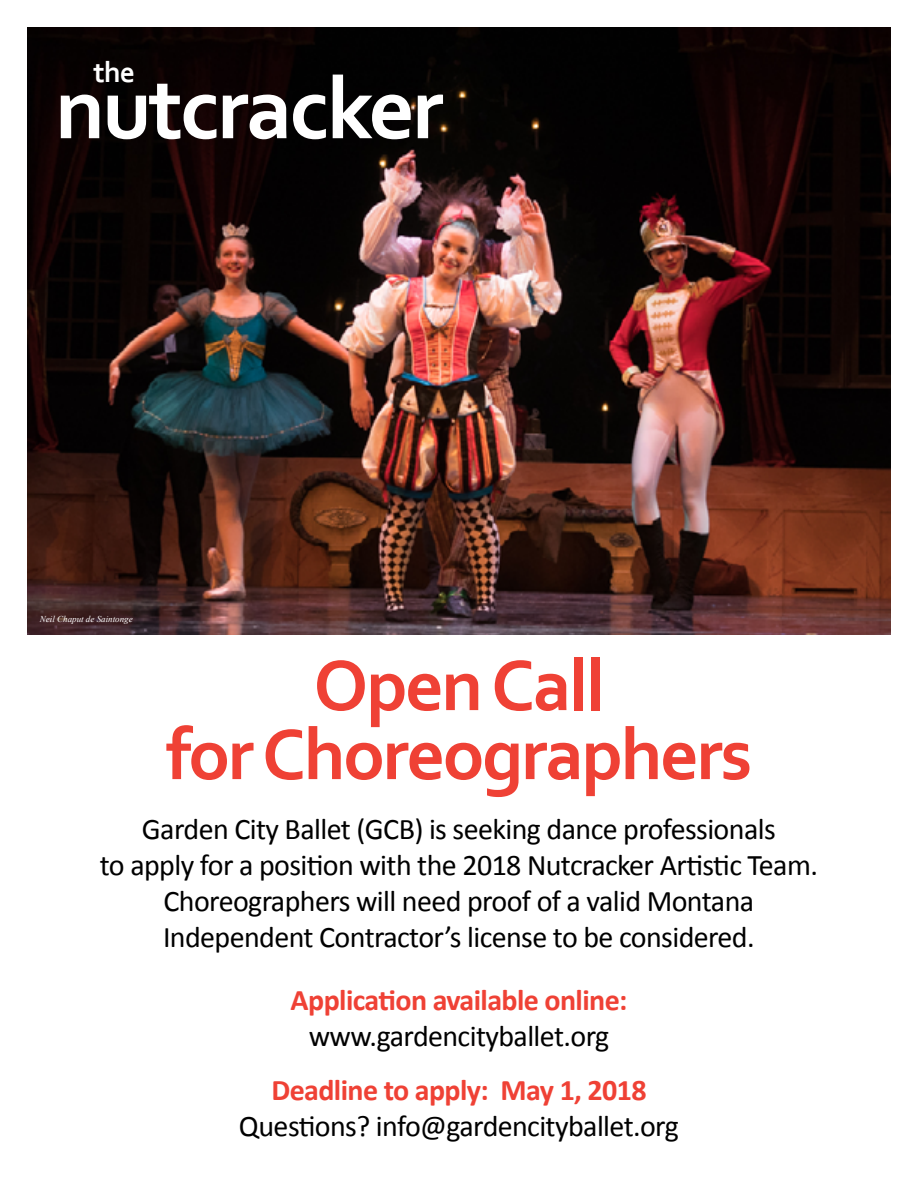
<style>
.page{position:relative;width:918px;height:1188px;background:#fff}
.page>*{position:absolute;margin:0;border:0;box-sizing:border-box;transform-origin:0 0}
.t1{font:700 90px "Corbel";letter-spacing:-.03em;color:#fff}
.t2{font:700 75px/69px "Corbel";letter-spacing:-.03em;color:#ef4135;text-align:center}
.t3{font:30px/36px "Calibri";letter-spacing:-.02em;color:#000;text-align:center}
.t4{font:700 30px "Calibri";letter-spacing:-.02em;color:#ef4135}
.t5{font:700 30px "Corbel";color:#fff}
.t6{font:italic 9px "Times New Roman";color:#fff}
</style>
<div class="page">
<img style="left:27px;top:27px;width:864px;height:607px">
<p class="t5" style="left:94px;top:53px;width:43px">the</p>
<h1 class="t1" style="left:55px;top:53px;width:390px">nutcracker</h1>
<p class="t6" style="left:40px;top:613px;width:94px">Neil Chaput de Saintonge</p>
<h2 class="t2" style="left:166px;top:649px;width:588px">Open Call<br>for Choreographers</h2>
<p class="t3" style="left:100px;top:811px;width:720px">Garden City Ballet (GCB) is seeking dance professionals<br>to apply for a position with the 2018 Nutcracker Artistic Team.<br>Choreographers will need proof of a valid Montana Independent Contractor’s license to be considered.</p>
<p class="t4" style="left:291px;top:981px;width:338px">Application available online:</p>
<p class="t3" style="left:309px;top:1018px;width:302px">www.gardencityballet.org</p>
<p class="t4" style="left:271px;top:1071px;width:377px">Deadline to apply: May 1, 2018</p>
<p class="t3" style="left:239px;top:1108px;width:441px">Questions? info@gardencityballet.org</p>
</div>
